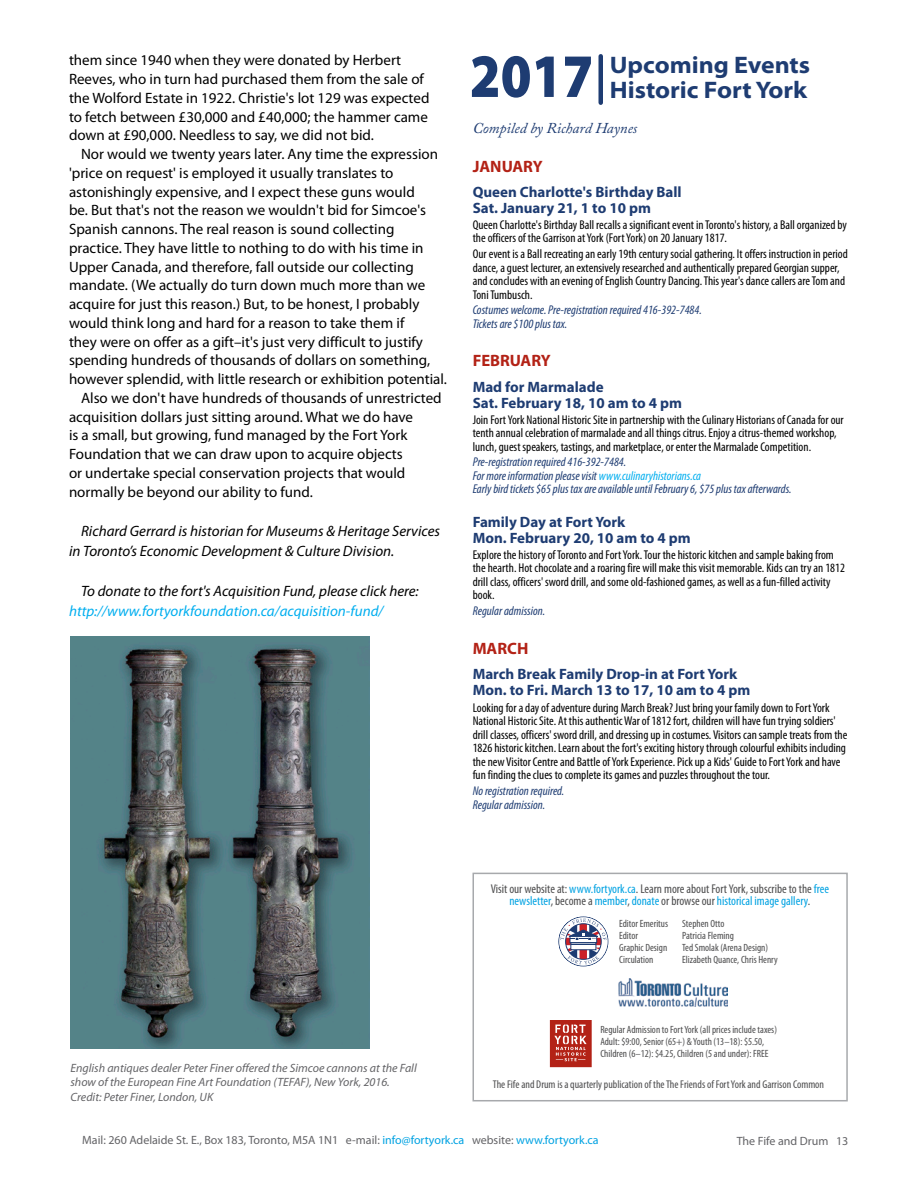
<style>
.page{position:relative;width:918px;height:1188px;background:#fff}
.page>*{position:absolute;margin:0;border:0;box-sizing:border-box;transform-origin:0 0}
.t1{font:900 62.1px "Myriad Pro";color:#1e3c72;scale:.87 1}
.H7_events_header{font:700 semi-expanded 24px "Myriad Pro";color:#1e3c72}
.H5_events_month{font:700 16.5px "Myriad Pro";color:#b32216}
.Para-2b{font:15px/18.8px "Myriad Pro";color:#000}
.Para-2b-2{font:italic 15px/19.8px "Myriad Pro";color:#000}
.H6_events_sub_header{font:700 15px/16.5px "Myriad Pro";color:#1e3c72}
.t2{font:italic 15px "Adobe Caslon Pro";color:#1e3c72}
.Para-5_events_body{font:condensed 12.75px/13.5px "Myriad Pro";color:#000}
.H6_events_sub_header-2{font:condensed 12.75px/13.5px "Myriad Pro";color:#000}
.Para-5_events_body-2{font:italic condensed 12.75px/13.5px "Myriad Pro";color:#1e3c72}
.Para-8_contributors{font:condensed 12.75px/12.8px "Myriad Pro";color:#4d4d4e;text-align:center}
.t3{font:italic 12px/14.2px "Myriad Pro";color:#636366}
.t4{font:12px "Myriad Pro";color:#636366}
.Para-8_contributors-2{font:condensed 11.25px "Myriad Pro";color:#4d4d4e}
.Para-8_contributors-3{font:condensed 10.5px/12px "Myriad Pro";color:#4d4d4e}
.s1{color:#00aeef}
.s2{color:#00a2e2}
</style>
<div class="page">
<img style="left:71px;top:637px;width:298px;height:412px">
<div style="left:598px;top:56px;width:5px;height:47px;background:#1e3c72"></div>
<div style="left:472px;top:873px;width:376px;height:228px;border:2px solid #a7a9ac"></div>
<svg style="left:558px;top:916px;width:51px;height:51px"></svg>
<img style="left:618px;top:979px;width:110px;height:27px">
<svg style="left:550px;top:1020px;width:42px;height:47px;background:#bf463c"></svg>
<p class="Para-2b" style="left:69px;top:51px;width:362px">them since 1940 when they were donated by Herbert Reeves, who in turn had purchased them from the sale of the Wolford Estate in 1922. Christie's lot 129 was expected to fetch between £30,000 and £40,000; the hammer came down at £90,000. Needless to say, we did not bid.</p>
<p class="Para-2b" style="left:69px;top:145px;width:379px;text-indent:12px">Nor would we twenty years later. Any time the expression 'price on request' is employed it usually translates to astonishingly expensive, and I expect these guns would<br>be. But that's not the reason we wouldn't bid for Simcoe's Spanish cannons. The real reason is sound collecting practice. They have little to nothing to do with his time in Upper Canada, and therefore, fall outside our collecting mandate. (We actually do turn down much more than we acquire for just this reason.) But, to be honest, I probably would think long and hard for a reason to take them if<br>they were on offer as a gift–it's just very difficult to justify spending hundreds of thousands of dollars on something, however splendid, with little research or exhibition potential.</p>
<p class="Para-2b" style="left:69px;top:389px;width:374px;text-indent:12px">Also we don't have hundreds of thousands of unrestricted acquisition dollars just sitting around. What we do have<br>is a small, but growing, fund managed by the Fort York Foundation that we can draw upon to acquire objects<br>or undertake special conservation projects that would normally be beyond our ability to fund.</p>
<p class="Para-2b-2" style="left:69px;top:522px;width:373px;text-indent:12px">Richard Gerrard is historian for Museums &amp; Heritage Services in Toronto’s Economic Development &amp; Culture Division.</p>
<p class="Para-2b-2" style="left:69px;top:581px;width:351px;text-indent:12px">To donate to the fort's Acquisition Fund, please click here: <span class="s1">http://www.fortyorkfoundation.ca/acquisition-fund/</span></p>
<p class="t1" style="left:470px;top:41px;width:144px">2017</p>
<p class="H7_events_header" style="left:610px;top:51px;width:202px">Upcoming Events</p>
<p class="H7_events_header" style="left:610px;top:77px;width:199px">Historic Fort York</p>
<h3 class="t2" style="left:473px;top:119px;width:166px">Compiled by Richard Haynes</h3>
<p class="H5_events_month" style="left:473px;top:157px;width:71px">JANUARY</p>
<p class="H6_events_sub_header" style="left:473px;top:184px;width:211px">Queen Charlotte's Birthday Ball<br>Sat. January 21, 1 to 10 pm</p>
<p class="Para-5_events_body" style="left:473px;top:218px;width:376px">Queen Charlotte's Birthday Ball recalls a significant event in Toronto's history, a Ball organized by the officers of the Garrison at York (Fort York) on 20 January 1817.</p>
<p class="Para-5_events_body" style="left:473px;top:247px;width:377px">Our event is a Ball recreating an early 19th century social gathering. It offers instruction in period dance, a guest lecturer, an extensively researched and authentically prepared Georgian supper, and concludes with an evening of English Country Dancing. This year's dance callers are Tom and Toni Tumbusch.</p>
<p class="Para-5_events_body-2" style="left:473px;top:304px;width:231px">Costumes welcome. Pre-registration required 416-392-7484.<br>Tickets are $100 plus tax.</p>
<p class="H5_events_month" style="left:473px;top:352px;width:80px">FEBRUARY</p>
<p class="H6_events_sub_header" style="left:473px;top:378px;width:211px">Mad for Marmalade<br>Sat. February 18, 10 am to 4 pm</p>
<p class="Para-5_events_body" style="left:473px;top:413px;width:373px">Join Fort York National Historic Site in partnership with the Culinary Historians of Canada for our tenth annual celebration of marmalade and all things citrus. Enjoy a citrus-themed workshop, lunch, guest speakers, tastings, and marketplace, or enter the Marmalade Competition.</p>
<p class="Para-5_events_body-2" style="left:473px;top:456px;width:320px">Pre-registration required 416-392-7484.<br>For more information please visit <span class="s1">www.culinaryhistorians.ca<br></span>Early bird tickets $65 plus tax are available until February 6, $75 plus tax afterwards.</p>
<p class="H6_events_sub_header" style="left:473px;top:513px;width:220px">Family Day at Fort York<br>Mon. February 20, 10 am to 4 pm</p>
<p class="Para-5_events_body" style="left:473px;top:548px;width:374px">Explore the history of Toronto and Fort York. Tour the historic kitchen and sample baking from the hearth. Hot chocolate and a roaring fire will make this visit memorable. Kids can try an 1812 drill class, officers' sword drill, and some old-fashioned games, as well as a fun-filled activity book.</p>
<p class="Para-5_events_body-2" style="left:473px;top:604px;width:74px">Regular admission.</p>
<p class="H5_events_month" style="left:473px;top:639px;width:57px">MARCH</p>
<p class="H6_events_sub_header" style="left:473px;top:666px;width:279px">March Break Family Drop-in at Fort York<br>Mon. to Fri. March 13 to 17, 10 am to 4 pm</p>
<p class="H6_events_sub_header-2" style="left:473px;top:701px;width:376px">Looking for a day of adventure during March Break? Just bring your family down to Fort York National Historic Site. At this authentic War of 1812 fort, children will have fun trying soldiers' drill classes, officers' sword drill, and dressing up in costumes. Visitors can sample treats from the 1826 historic kitchen. Learn about the fort's exciting history through colourful exhibits including the new Visitor Centre and Battle of York Experience. Pick up a Kids' Guide to Fort York and have fun finding the clues to complete its games and puzzles throughout the tour.</p>
<p class="Para-5_events_body-2" style="left:473px;top:784px;width:93px">No registration required.<br>Regular admission.</p>
<p class="t3" style="left:70px;top:1061px;width:348px">English antiques dealer Peter Finer offered the Simcoe cannons at the Fall show of the European Fine Art Foundation (TEFAF), New York, 2016.<br>Credit: Peter Finer, London, UK</p>
<p class="Para-8_contributors" style="left:491px;top:882px;width:340px">Visit our website at: <span class="s2">www.fortyork.ca</span>. Learn more about Fort York, subscribe to the <span class="s2">free newsletter</span>, become a <span class="s2">member</span>, <span class="s2">donate</span> or browse our <span class="s2">historical image gallery</span>.</p>
<p class="Para-8_contributors-3" style="left:619px;top:918px;width:50px">Editor Emeritus</p>
<p class="Para-8_contributors-3" style="left:682px;top:918px;width:44px">Stephen Otto</p>
<p class="Para-8_contributors-3" style="left:619px;top:930px;width:20px">Editor</p>
<p class="Para-8_contributors-3" style="left:682px;top:930px;width:53px">Patricia Fleming</p>
<p class="Para-8_contributors-3" style="left:619px;top:942px;width:50px">Graphic Design</p>
<p class="Para-8_contributors-3" style="left:682px;top:942px;width:87px">Ted Smolak (Arena Design)</p>
<p class="Para-8_contributors-3" style="left:619px;top:954px;width:36px">Circulation</p>
<p class="Para-8_contributors-3" style="left:682px;top:954px;width:97px">Elizabeth Quance, Chris Henry</p>
<p class="Para-8_contributors-3" style="left:600px;top:1024px;width:178px">Regular Admission to Fort York (all prices include taxes)<br>Adult: $9:00, Senior (65+) &amp; Youth (13–18): $5.50,<br>Children (6–12): $4.25, Children (5 and under): FREE</p>
<p class="Para-8_contributors-2" style="left:493px;top:1078px;width:333px">The Fife and Drum is a quarterly publication of the The Friends of Fort York and Garrison Common</p>
<p class="t4" style="left:82px;top:1134px;width:518px">Mail: 260 Adelaide St. E., Box 183, Toronto, M5A 1N1 e-mail: <span class="s2">info@fortyork.ca</span> website: <span class="s2">www.fortyork.ca</span></p>
<p class="t4" style="left:737px;top:1134px;width:113px">The Fife and Drum 13</p>
</div>
